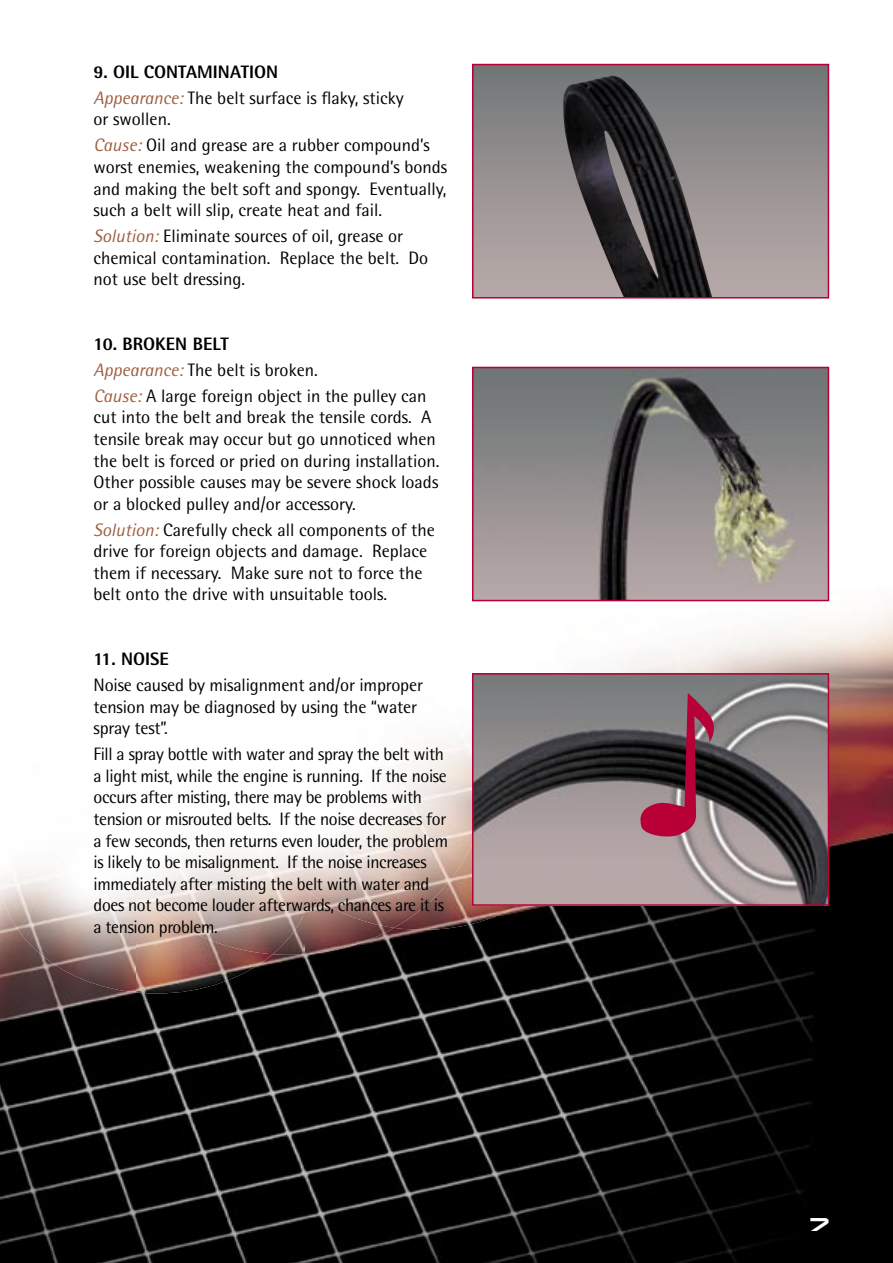
<style>
.page{position:relative;width:893px;height:1263px;background:#fff}
.page>*{position:absolute;margin:0;border:0;box-sizing:border-box;transform-origin:0 0}
.t1{font:18px/21.6px "Rotis Semi Sans";color:#000}
.t2{font:18px/21.6px "Rotis Semi Sans";letter-spacing:-.02em;color:#000}
.t3{font:800 18px "Rotis Semi Sans";color:#000}
.t4{font:18px "Fairbanks";color:#fff}
.s1{font-weight:800}
.s2{font-style:italic;color:#9f5f3e}
</style>
<div class="page">
<img style="left:0;top:499px;width:893px;height:764px">
<img style="left:145px;top:601px;width:212px;height:151px">
<img style="left:357px;top:601px;width:106px;height:90px">
<img style="left:92px;top:651px;width:54px;height:104px">
<img style="left:145px;top:752px;width:124px;height:3px">
<img style="left:305px;top:928px;width:52px;height:27px">
<img style="left:357px;top:928px;width:54px;height:27px">
<svg style="left:472px;top:64px;width:357px;height:234px;background:#7a7375"></svg>
<img style="left:0;top:765px;width:136px;height:228px">
<img style="left:136px;top:954px;width:46px;height:39px">
<img style="left:182px;top:954px;width:91px;height:39px">
<img style="left:92px;top:755px;width:219px;height:199px">
<img style="left:394px;top:906px;width:186px;height:24px">
<img style="left:269px;top:691px;width:217px;height:237px">
<img style="left:267px;top:791px;width:46px;height:103px">
<svg style="left:472px;top:673px;width:357px;height:233px;background:#84797c"></svg>
<svg style="left:637px;top:693px;width:84px;height:145px;background:#764856"></svg>
<svg style="left:472px;top:367px;width:357px;height:234px;background:#87807f"></svg>
<p class="t1" style="left:94px;top:59px;width:312px;line-height:25.8px"><span class="s1">9. OIL CONTAMINATION<br></span><span class="s2">Appearance:</span> The belt surface is flaky, sticky</p>
<p class="t1" style="left:94px;top:106px;width:338px;line-height:25.8px">or swollen.<br><span class="s2">Cause:</span> Oil and grease are a rubber compound’s</p>
<p class="t1" style="left:94px;top:156px;width:355px;text-align:justify">worst enemies, weakening the compound’s bonds and making the belt soft and spongy. Eventually, such a belt will slip, create heat and fail.</p>
<p class="t1" style="left:94px;top:225px;width:336px"><span class="s2">Solution:</span> Eliminate sources of oil, grease or chemical contamination. Replace the belt. Do not use belt dressing.</p>
<p class="t1" style="left:94px;top:331px;width:334px;line-height:25.8px"><span class="s1">10. BROKEN BELT<br></span><span class="s2">Appearance:</span> The belt is broken.<br><span class="s2">Cause:</span> A large foreign object in the pulley can</p>
<p class="t1" style="left:94px;top:406px;width:347px">cut into the belt and break the tensile cords. A tensile break may occur but go unnoticed when the belt is forced or pried on during installation.<br>Other possible causes may be severe shock loads or a blocked pulley and/or accessory.</p>
<p class="t1" style="left:94px;top:518px;width:343px"><span class="s2">Solution:</span> Carefully check all components of the drive for foreign objects and damage. Replace them if necessary. Make sure not to force the belt onto the drive with unsuitable tools.</p>
<p class="t3" style="left:94px;top:648px;width:77px">11. NOISE</p>
<p class="t1" style="left:94px;top:674px;width:331px">Noise caused by misalignment and/or improper tension may be diagnosed by using the “water spray test”.</p>
<p class="t2" style="left:94px;top:743px;width:356px">Fill a spray bottle with water and spray the belt with a light mist, while the engine is running. If the noise occurs after misting, there may be problems with tension or misrouted belts. If the noise decreases for a few seconds, then returns even louder, the problem is likely to be misalignment. If the noise increases immediately after misting the belt with water and does not become louder afterwards, chances are it is a tension problem.</p>
<p class="t4" style="left:810px;top:1209px;width:21px">7</p>
</div>
